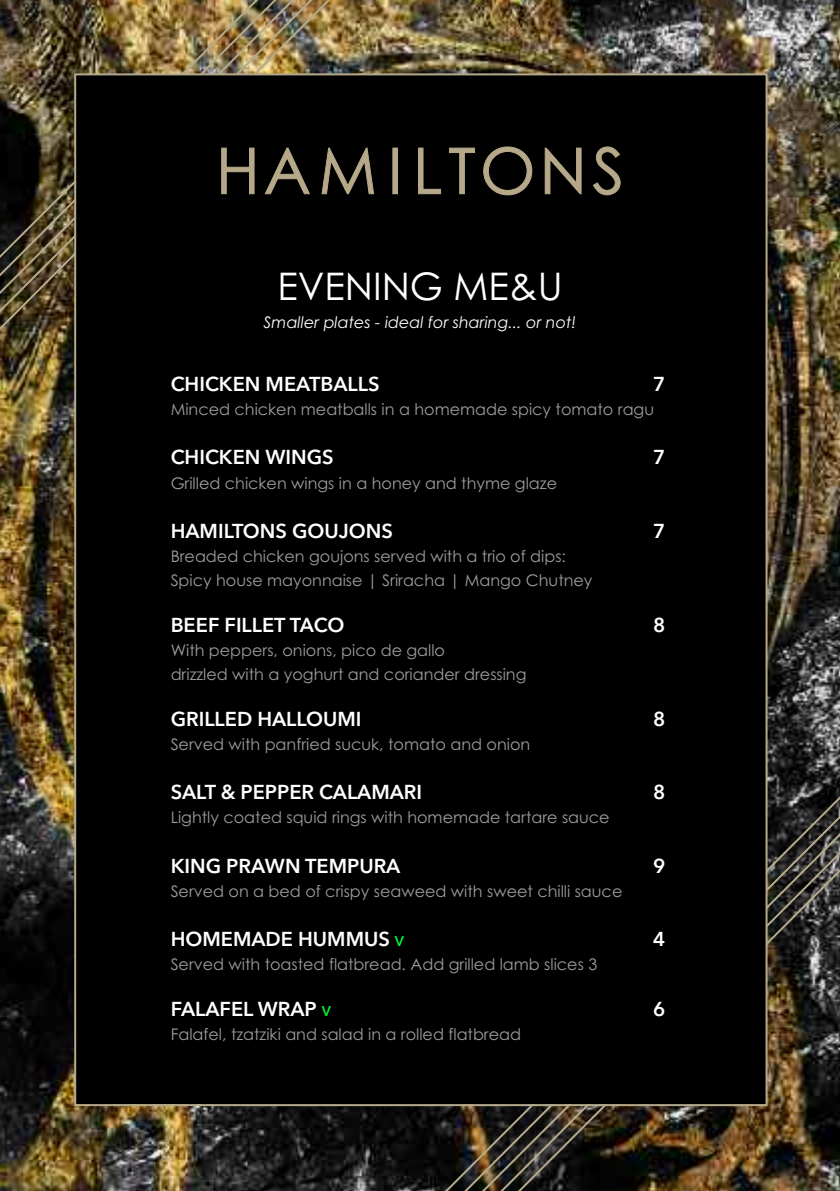
<style>
.page{position:relative;width:840px;height:1191px;background:#fff}
.page>*{position:absolute;margin:0;border:0;box-sizing:border-box;transform-origin:0 0}
.t1{font:38px "Century Gothic";color:#fff}
.t2{font:600 20px "Avenir Next";color:#fff}
.t3{font:16px/24px "Century Gothic";color:#9e9d9d}
.t4{font:italic 16px "Century Gothic";color:#fff}
.s1{font-size:14px;color:#00f930}
</style>
<div class="page">
<img style="left:0;top:0;width:839px;height:1191px">
<img style="left:0;top:0;width:336px;height:362px">
<img style="left:460px;top:736px;width:379px;height:455px">
<div style="left:76px;top:75px;width:689px;height:1029px;background:#000"></div>
<svg style="left:221px;top:147px;width:34px;height:48px"></svg>
<svg style="left:264px;top:147px;width:46px;height:48px"></svg>
<svg style="left:321px;top:147px;width:53px;height:48px"></svg>
<div style="left:392px;top:148px;width:5px;height:46px;background:#b5a989"></div>
<div style="left:392px;top:148px;width:5px;height:46px;border:1px solid #b5a989"></div>
<svg style="left:418px;top:147px;width:23px;height:48px"></svg>
<svg style="left:449px;top:147px;width:26px;height:48px"></svg>
<svg style="left:483px;top:146px;width:49px;height:50px"></svg>
<svg style="left:544px;top:147px;width:37px;height:48px"></svg>
<svg style="left:593px;top:146px;width:27px;height:50px"></svg>
<h1 class="t1" style="left:277px;top:264px;width:286px">EVENING ME&amp;U</h1>
<p class="t4" style="left:263px;top:313px;width:314px">Smaller plates - ideal for sharing... or not!</p>
<p class="t2" style="left:170px;top:367px;width:210px">CHICKEN MEATBALLS</p>
<p class="t2" style="left:652px;top:367px;width:14px">7</p>
<p class="t3" style="left:170px;top:397px;width:484px">Minced chicken meatballs in a homemade spicy tomato ragu</p>
<p class="t2" style="left:170px;top:440px;width:164px">CHICKEN WINGS</p>
<p class="t2" style="left:652px;top:440px;width:14px">7</p>
<p class="t3" style="left:170px;top:471px;width:388px">Grilled chicken wings in a honey and thyme glaze</p>
<p class="t2" style="left:170px;top:514px;width:224px">HAMILTONS GOUJONS</p>
<p class="t2" style="left:652px;top:514px;width:14px">7</p>
<p class="t3" style="left:170px;top:544px;width:423px">Breaded chicken goujons served with a trio of dips:<br>Spicy house mayonnaise | Sriracha | Mango Chutney</p>
<p class="t2" style="left:170px;top:608px;width:175px">BEEF FILLET TACO</p>
<p class="t2" style="left:652px;top:608px;width:14px">8</p>
<p class="t3" style="left:170px;top:638px;width:357px">With peppers, onions, pico de gallo<br>drizzled with a yoghurt and coriander dressing</p>
<p class="t2" style="left:170px;top:702px;width:192px">GRILLED HALLOUMI</p>
<p class="t2" style="left:652px;top:702px;width:14px">8</p>
<p class="t3" style="left:170px;top:732px;width:361px">Served with panfried sucuk, tomato and onion</p>
<p class="t2" style="left:170px;top:775px;width:253px">SALT &amp; PEPPER CALAMARI</p>
<p class="t2" style="left:652px;top:775px;width:14px">8</p>
<p class="t3" style="left:170px;top:805px;width:440px">Lightly coated squid rings with homemade tartare sauce</p>
<p class="t2" style="left:170px;top:848px;width:231px">KING PRAWN TEMPURA</p>
<p class="t2" style="left:652px;top:848px;width:14px">9</p>
<p class="t3" style="left:170px;top:879px;width:453px">Served on a bed of crispy seaweed with sweet chilli sauce</p>
<p class="t2" style="left:170px;top:921px;width:235px">HOMEMADE HUMMUS <span class="s1">V</span></p>
<p class="t2" style="left:652px;top:921px;width:14px">4</p>
<p class="t3" style="left:170px;top:952px;width:428px">Served with toasted flatbread. Add grilled lamb slices 3</p>
<p class="t2" style="left:170px;top:991px;width:162px">FALAFEL WRAP <span class="s1">V</span></p>
<p class="t2" style="left:652px;top:991px;width:14px">6</p>
<p class="t3" style="left:170px;top:1022px;width:351px">Falafel, tzatziki and salad in a rolled flatbread</p>
</div>
